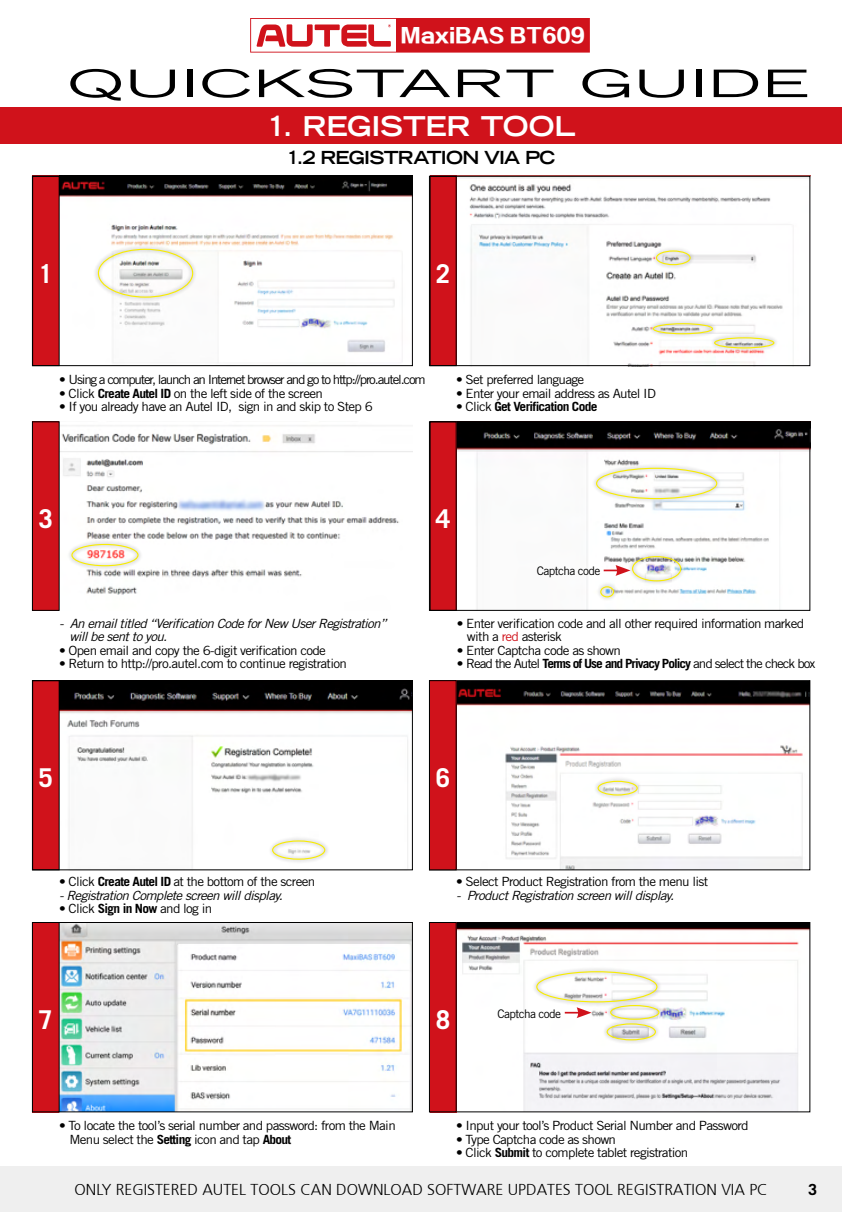
<style>
.page{position:relative;width:842px;height:1212px;background:#fff}
.page>*{position:absolute;margin:0;border:0;box-sizing:border-box;transform-origin:0 0}
.t1{font:expanded 37.8px "Trade Gothic LT Std";letter-spacing:.015em;color:#000;scale:1.57 1}
.t2{font:700 expanded 27.45px "Trade Gothic LT Std";letter-spacing:-.01em;color:#fff}
.t3{font:700 25.88px "Trade Gothic LT Std";color:#fff}
.t4{font:19.57px "FZZDHJW GB1 0";color:#fff}
.t5{font:700 expanded 18px "Trade Gothic LT Std";letter-spacing:-.045em;color:#000}
.t6{font:300 15.75px "True Frutiger";color:#000}
.t7{font:700 15.3px "Trade Gothic LT Std";color:#000;scale:1.06 1}
.t8{font:12.6px/13.5px "Trade Gothic LT Std";letter-spacing:-.05em;color:#000;scale:1.06 1}
.t9{font:italic 12.6px/13.5px "Trade Gothic LT Std";letter-spacing:-.05em;color:#000;scale:1.06 1}
.t10{font:12.6px "Trade Gothic LT Std";letter-spacing:-.09em;color:#000;scale:1.06 1}
.t11{font:12.6px "Trade Gothic LT Std";letter-spacing:-.075em;color:#000;scale:1.06 1}
.t12{font:700 12.6px "Trade Gothic LT Std";letter-spacing:-.05em;color:#000;scale:1.06 1}
.t13{font:11.92px "Trade Gothic LT Std";letter-spacing:-.05em;color:#000}
.s1{font-weight:700}
.s2{font-weight:400}
.s3{color:#d0121b}
</style>
<div class="page">
<img style="left:59px;top:421px;width:353px;height:190px">
<img style="left:456px;top:682px;width:352px;height:186px">
<div style="left:429px;top:680px;width:381px;height:190px;border:1px solid #000"></div>
<div style="left:593px;top:776px;width:49px;height:24px;background:#000;opacity:.5"></div>
<div style="left:597px;top:781px;width:41px;height:14px;border:1px solid #f8ec00;border-radius:50%"></div>
<div style="left:430px;top:680px;width:26px;height:190px;background:#d0121b"></div>
<div style="left:429px;top:680px;width:27px;height:190px;border:1px solid #000"></div>
<img style="left:456px;top:178px;width:352px;height:186px">
<div style="left:430px;top:176px;width:26px;height:190px;background:#d0121b"></div>
<div style="left:430px;top:176px;width:380px;height:190px;border:1px solid #000"></div>
<div style="left:648px;top:318px;width:69px;height:21px;background:#000;opacity:.5"></div>
<div style="left:653px;top:323px;width:60px;height:11px;border:1px solid #f8ec00;border-radius:50%"></div>
<div style="left:652px;top:246px;width:43px;height:24px;background:#000;opacity:.5"></div>
<div style="left:656px;top:250px;width:35px;height:15px;border:1px solid #f8ec00;border-radius:50%"></div>
<div style="left:710px;top:333px;width:68px;height:20px;background:#000;opacity:.5"></div>
<div style="left:714px;top:337px;width:60px;height:11px;border:1px solid #f8ec00;border-radius:50%"></div>
<div style="left:429px;top:176px;width:27px;height:190px;border:1px solid #000"></div>
<img style="left:456px;top:423px;width:352px;height:186px">
<div style="left:430px;top:421px;width:26px;height:190px;background:#d0121b"></div>
<div style="left:430px;top:421px;width:380px;height:190px;border:1px solid #000"></div>
<div style="left:596px;top:582px;width:23px;height:20px;background:#000;opacity:.5"></div>
<div style="left:600px;top:586px;width:14px;height:11px;border:1px solid #f8ec00;border-radius:50%"></div>
<div style="left:628px;top:551px;width:57px;height:35px;background:#000;opacity:.5"></div>
<div style="left:632px;top:556px;width:49px;height:25px;border:1px solid #f8ec00;border-radius:50%"></div>
<svg style="left:604px;top:565px;width:26px;height:11px"></svg>
<div style="left:592px;top:463px;width:129px;height:41px;background:#000;opacity:.5"></div>
<div style="left:596px;top:468px;width:121px;height:31px;border:1px solid #f8ec00;border-radius:50%"></div>
<div style="left:429px;top:421px;width:27px;height:190px;border:1px solid #000"></div>
<img style="left:456px;top:924px;width:352px;height:186px">
<div style="left:430px;top:922px;width:380px;height:190px;border:1px solid #000"></div>
<div style="left:430px;top:922px;width:26px;height:190px;background:#d0121b"></div>
<svg style="left:565px;top:1007px;width:27px;height:11px"></svg>
<div style="left:532px;top:966px;width:130px;height:41px;background:#000;opacity:.5"></div>
<div style="left:536px;top:971px;width:121px;height:31px;border:1px solid #f8ec00;border-radius:50%"></div>
<div style="left:602px;top:1019px;width:58px;height:25px;background:#000;opacity:.5"></div>
<div style="left:607px;top:1023px;width:49px;height:17px;border:1px solid #f8ec00;border-radius:50%"></div>
<div style="left:606px;top:1000px;width:58px;height:24px;background:#000;opacity:.5"></div>
<div style="left:610px;top:1005px;width:49px;height:15px;border:1px solid #f8ec00;border-radius:50%"></div>
<div style="left:429px;top:922px;width:27px;height:190px;border:1px solid #000"></div>
<img style="left:59px;top:682px;width:352px;height:186px">
<div style="left:32px;top:680px;width:27px;height:190px;background:#d0121b"></div>
<div style="left:32px;top:680px;width:381px;height:190px;border:1px solid #000"></div>
<div style="left:268px;top:836px;width:62px;height:28px;background:#000;opacity:.5"></div>
<div style="left:272px;top:840px;width:53px;height:20px;border:1px solid #f8ec00;border-radius:50%"></div>
<div style="left:32px;top:680px;width:27px;height:190px;border:1px solid #000"></div>
<img style="left:59px;top:178px;width:352px;height:186px">
<div style="left:32px;top:176px;width:27px;height:190px;background:#d0121b"></div>
<div style="left:32px;top:176px;width:381px;height:190px;border:1px solid #000"></div>
<div style="left:94px;top:244px;width:104px;height:58px;background:#000;opacity:.5"></div>
<div style="left:98px;top:249px;width:95px;height:49px;border:1px solid #f8ec00;border-radius:50%"></div>
<div style="left:32px;top:176px;width:27px;height:190px;border:1px solid #000"></div>
<div style="left:32px;top:421px;width:27px;height:190px;background:#d0121b"></div>
<div style="left:67px;top:539px;width:76px;height:32px;background:#000;opacity:.5"></div>
<div style="left:71px;top:544px;width:68px;height:22px;border:1px solid #f8ec00;border-radius:50%"></div>
<div style="left:32px;top:421px;width:27px;height:190px;border:1px solid #000"></div>
<img style="left:59px;top:924px;width:352px;height:186px">
<div style="left:32px;top:922px;width:381px;height:190px;border:1px solid #000"></div>
<div style="left:32px;top:922px;width:27px;height:190px;background:#d0121b"></div>
<div style="left:32px;top:922px;width:27px;height:190px;border:1px solid #000"></div>
<svg style="left:250px;top:18px;width:340px;height:35px"></svg>
<div style="left:0;top:1166px;width:842px;height:46px;background:#efefef"></div>
<div style="left:0;top:107px;width:842px;height:36px;background:#d0121b"></div>
<h3 class="t4" style="left:400px;top:25px;width:186px">MaxiBAS BT609</h3>
<h1 class="t1" style="left:68px;top:59px;width:473px">QUICKSTART GUIDE</h1>
<h2 class="t2" style="left:266px;top:108px;width:311px">1. REGISTER TOOL</h2>
<h3 class="t5" style="left:286px;top:146px;width:271px">1.2 REGISTRATION VIA PC</h3>
<h3 class="t3" style="left:38px;top:258px;width:16px">1</h3>
<h3 class="t3" style="left:436px;top:258px;width:16px">2</h3>
<p class="t10" style="left:59px;top:372px;width:347px">• Using a computer, launch an Internet browser and go to http://pro.autel.com</p>
<p class="t8" style="left:59px;top:386px;width:250px">• Click <span class="s1">Create Autel ID</span> on the left side of the screen</p>
<p class="t8" style="left:59px;top:400px;width:298px">• If you already have an Autel ID, sign in and skip to Step 6</p>
<p class="t8" style="left:456px;top:373px;width:122px">• Set preferred language</p>
<p class="t8" style="left:456px;top:386px;width:190px">• Enter your email address as Autel ID</p>
<p class="t12" style="left:456px;top:399px;width:135px"><span class="s2">• Click</span> Get Verification Code</p>
<h3 class="t3" style="left:38px;top:503px;width:16px">3</h3>
<p class="t9" style="left:69px;top:616px;width:301px;text-indent:-10px">- An email titled “Verification Code for New User Registration” will be sent to you.</p>
<p class="t8" style="left:59px;top:643px;width:253px">• Open email and copy the 6-digit verification code</p>
<p class="t8" style="left:59px;top:657px;width:273px">• Return to http://pro.autel.com to continue registration</p>
<h3 class="t3" style="left:436px;top:503px;width:16px">4</h3>
<p class="t13" style="left:537px;top:563px;width:65px">Captcha code</p>
<p class="t8" style="left:467px;top:616px;width:320px;text-indent:-10px">• Enter verification code and all other required information marked with a <span class="s3">red</span> asterisk</p>
<p class="t8" style="left:457px;top:643px;width:156px">• Enter Captcha code as shown</p>
<p class="t11" style="left:457px;top:656px;width:340px">• Read the Autel <span class="s1">Terms of Use and Privacy Policy</span> and select the check box</p>
<h3 class="t3" style="left:38px;top:762px;width:16px">5</h3>
<p class="t8" style="left:59px;top:875px;width:243px">• Click <span class="s1">Create Autel ID</span> at the bottom of the screen</p>
<p class="t9" style="left:59px;top:888px;width:212px">- Registration Complete screen will display.</p>
<p class="t8" style="left:59px;top:902px;width:146px">• Click <span class="s1">Sign in Now</span> and log in</p>
<h3 class="t3" style="left:436px;top:762px;width:16px">6</h3>
<p class="t8" style="left:456px;top:875px;width:239px">• Select Product Registration from the menu list</p>
<p class="t9" style="left:456px;top:888px;width:207px">- Product Registration screen will display.</p>
<h3 class="t3" style="left:38px;top:1004px;width:16px">7</h3>
<h3 class="t3" style="left:436px;top:1004px;width:16px">8</h3>
<p class="t13" style="left:497px;top:1007px;width:65px">Captcha code</p>
<p class="t8" style="left:69px;top:1119px;width:309px;text-indent:-10px">• To locate the tool’s serial number and password: from the Main<br>Menu select the <span class="s1">Setting</span> icon and tap <span class="s1">About</span></p>
<p class="t8" style="left:456px;top:1119px;width:277px">• Input your tool’s Product Serial Number and Password</p>
<p class="t8" style="left:456px;top:1132px;width:152px">• Type Captcha code as shown</p>
<p class="t8" style="left:456px;top:1146px;width:221px">• Click <span class="s1">Submit</span> to complete tablet registration</p>
<p class="t6" style="left:75px;top:1181px;width:695px">ONLY REGISTERED AUTEL TOOLS CAN DOWNLOAD SOFTWARE UPDATES TOOL REGISTRATION VIA PC</p>
<p class="t7" style="left:808px;top:1180px;width:10px">3</p>
</div>
